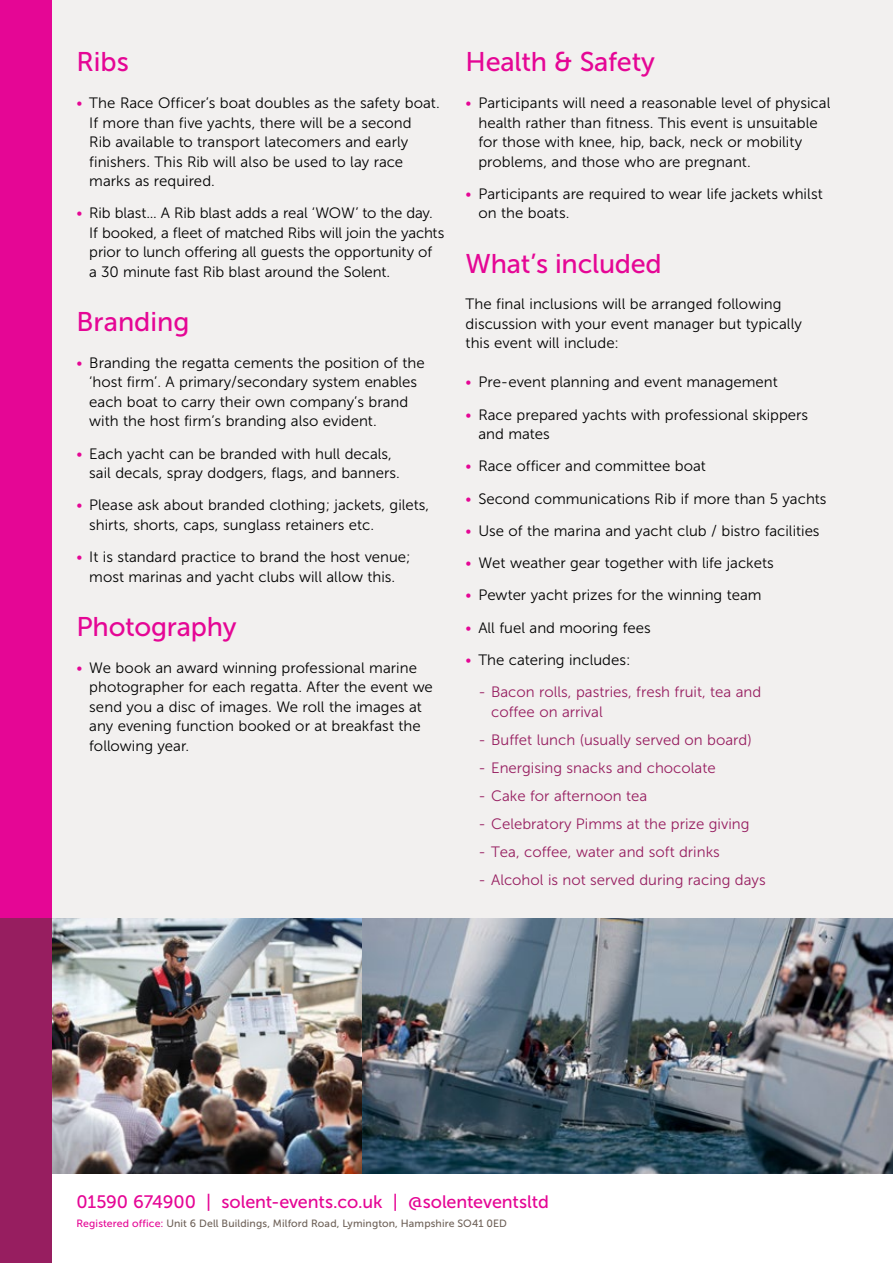
<style>
.page{position:relative;width:893px;height:1263px;background:#fff}
.page>*{position:absolute;margin:0;border:0;box-sizing:border-box;transform-origin:0 0}
.t1{font:27px "Museo Sans 500";letter-spacing:-.01em;color:#e50695}
.t2{font:18px "Museo Sans 500";letter-spacing:-.005em;color:#e50695}
.t3{font:15px/19.5px "Museo Sans 300";color:#000}
.t4{font:15px/19.5px "Museo Sans 300";color:#971e60}
.t5{font:10.5px "Museo Sans 500";letter-spacing:.01em;color:#6f6259}
.s1{color:#e50695}
</style>
<div class="page">
<div style="left:51px;top:0;width:842px;height:918px;background:#f2f0ef"></div>
<img style="left:51px;top:919px;width:311px;height:255px">
<img style="left:362px;top:919px;width:531px;height:255px">
<div style="left:0;top:0;width:51px;height:918px;background:#e50695"></div>
<div style="left:0;top:919px;width:51px;height:344px;background:#971e60"></div>
<h1 class="t1" style="left:77px;top:47px;width:54px">Ribs</h1>
<p class="t3" style="left:89px;top:93px;width:352px;text-indent:-13px"><span class="s1">•</span> The Race Officer’s boat doubles as the safety boat.<br>If more than five yachts, there will be a second<br>Rib available to transport latecomers and early finishers. This Rib will also be used to lay race marks as required.</p>
<p class="t3" style="left:89px;top:203px;width:357px;text-indent:-13px"><span class="s1">•</span> Rib blast... A Rib blast adds a real ‘WOW’ to the day.<br>If booked, a fleet of matched Ribs will join the yachts prior to lunch offering all guests the opportunity of<br>a 30 minute fast Rib blast around the Solent.</p>
<h1 class="t1" style="left:77px;top:307px;width:115px">Branding</h1>
<p class="t3" style="left:89px;top:353px;width:337px;text-indent:-13px"><span class="s1">•</span> Branding the regatta cements the position of the ‘host firm’. A primary/secondary system enables each boat to carry their own company’s brand with the host firm’s branding also evident.</p>
<p class="t3" style="left:89px;top:444px;width:312px;text-indent:-13px"><span class="s1">•</span> Each yacht can be branded with hull decals, sail decals, spray dodgers, flags, and banners.</p>
<p class="t3" style="left:89px;top:496px;width:341px;text-indent:-13px"><span class="s1">•</span> Please ask about branded clothing; jackets, gilets, shirts, shorts, caps, sunglass retainers etc.</p>
<p class="t3" style="left:77px;top:547px;width:336px;text-align:center"><span class="s1">•</span> It is standard practice to brand the host venue; most marinas and yacht clubs will allow this.</p>
<h1 class="t1" style="left:77px;top:612px;width:161px">Photography</h1>
<p class="t3" style="left:89px;top:658px;width:345px;text-indent:-13px"><span class="s1">•</span> We book an award winning professional marine photographer for each regatta. After the event we send you a disc of images. We roll the images at any evening function booked or at breakfast the following year.</p>
<h1 class="t1" style="left:466px;top:47px;width:191px">Health &amp; Safety</h1>
<p class="t3" style="left:478px;top:93px;width:354px;text-indent:-13px"><span class="s1">•</span> Participants will need a reasonable level of physical health rather than fitness. This event is unsuitable for those with knee, hip, back, neck or mobility problems, and those who are pregnant.</p>
<p class="t3" style="left:478px;top:184px;width:346px;text-indent:-13px"><span class="s1">•</span> Participants are required to wear life jackets whilst on the boats.</p>
<h1 class="t1" style="left:466px;top:248px;width:198px">What’s included</h1>
<p class="t3" style="left:466px;top:295px;width:338px">The final inclusions will be arranged following discussion with your event manager but typically this event will include:</p>
<p class="t3" style="left:466px;top:373px;width:314px"><span class="s1">•</span> Pre-event planning and event management</p>
<p class="t3" style="left:478px;top:405px;width:331px;text-indent:-13px"><span class="s1">•</span> Race prepared yachts with professional skippers and mates</p>
<p class="t3" style="left:466px;top:457px;width:242px"><span class="s1">•</span> Race officer and committee boat</p>
<p class="t3" style="left:466px;top:489px;width:362px"><span class="s1">•</span> Second communications Rib if more than 5 yachts</p>
<p class="t3" style="left:466px;top:521px;width:355px"><span class="s1">•</span> Use of the marina and yacht club / bistro facilities</p>
<p class="t3" style="left:466px;top:553px;width:310px"><span class="s1">•</span> Wet weather gear together with life jackets</p>
<p class="t3" style="left:466px;top:586px;width:297px"><span class="s1">•</span> Pewter yacht prizes for the winning team</p>
<p class="t3" style="left:466px;top:618px;width:187px"><span class="s1">•</span> All fuel and mooring fees</p>
<p class="t3" style="left:466px;top:650px;width:166px"><span class="s1">•</span> The catering includes:</p>
<p class="t4" style="left:491px;top:682px;width:272px;text-indent:-13px">- Bacon rolls, pastries, fresh fruit, tea and coffee on arrival</p>
<p class="t4" style="left:478px;top:730px;width:275px">- Buffet lunch (usually served on board)</p>
<p class="t4" style="left:478px;top:758px;width:239px">- Energising snacks and chocolate</p>
<p class="t4" style="left:478px;top:786px;width:170px">- Cake for afternoon tea</p>
<p class="t4" style="left:478px;top:814px;width:273px">- Celebratory Pimms at the prize giving</p>
<p class="t4" style="left:478px;top:842px;width:243px">- Tea, coffee, water and soft drinks</p>
<p class="t4" style="left:478px;top:870px;width:289px">- Alcohol is not served during racing days</p>
<p class="t2" style="left:77px;top:1192px;width:474px">01590 674900 | solent-events.co.uk | @solenteventsltd</p>
<p class="t5" style="left:77px;top:1218px;width:432px"><span class="s1">Registered office:</span> Unit 6 Dell Buildings, Milford Road, Lymington, Hampshire SO41 0ED</p>
</div>
